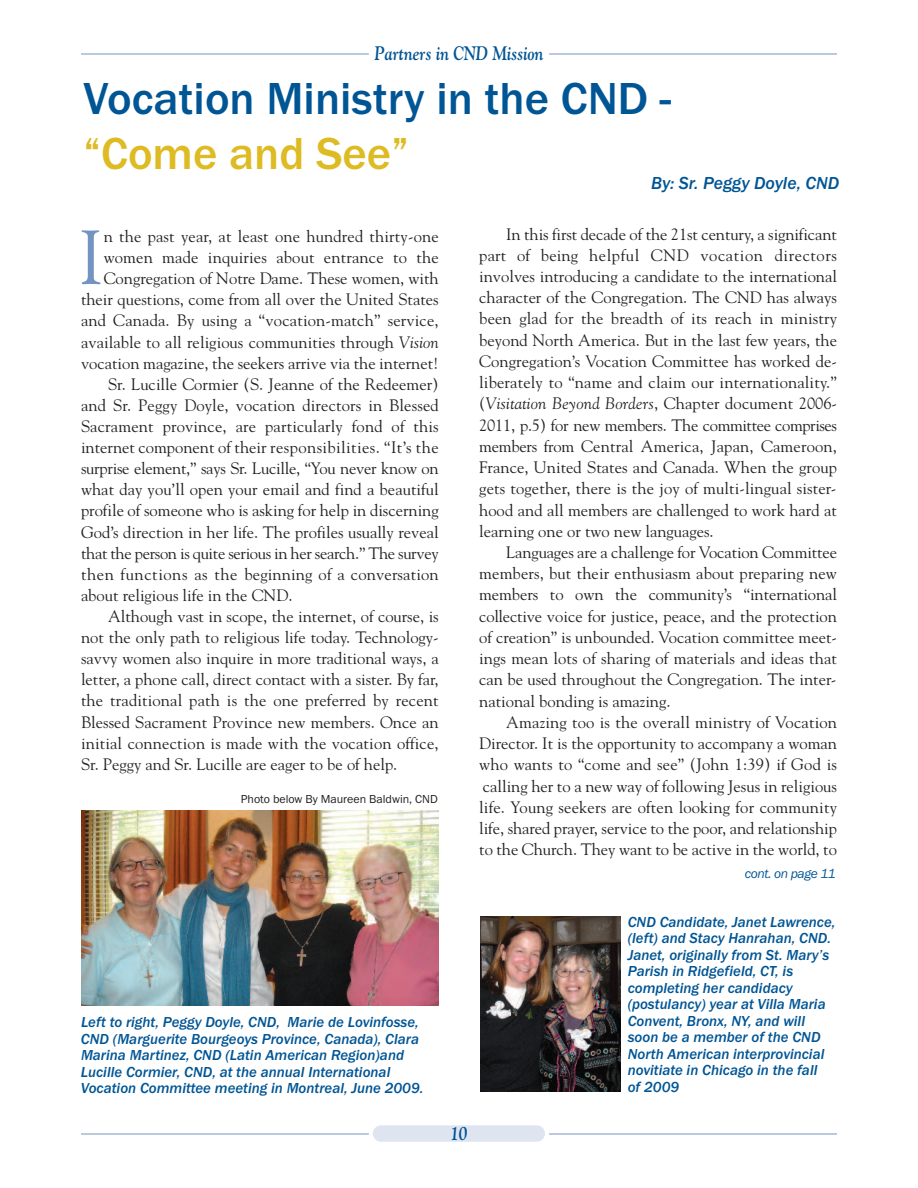
<style>
.page{position:relative;width:918px;height:1188px;background:#fff}
.page>*{position:absolute;margin:0;border:0;box-sizing:border-box;transform-origin:0 0}
.t1{font:76.05px "Goudy";color:#7393c1}
.t2{font:500 46.5px "Franklin Gothic";color:#005595}
.t3{font:500 46.5px "Franklin Gothic";color:#debb22}
.t4{font:italic 700 19.5px "Goudy";color:#005595;scale:.8 1}
.t5{font:italic 500 18px "Franklin Gothic";color:#005595}
.t6{font:16.5px/21.3px "Goudy";color:#231f20;text-align:justify}
.t7{font:16.5px "Goudy";letter-spacing:-.02em;color:#231f20}
.t8{font:italic 500 15px/16.5px "Franklin Gothic";color:#005595}
.t9{font:italic 13.5px "Franklin Gothic";letter-spacing:-.03em;color:#005595}
.t10{font:12px "Franklin Gothic";color:#231f20}
.s1{font-style:italic}
</style>
<div class="page">
<div style="left:373px;top:1125px;width:172px;height:17px;background:#dee4f0;border-radius:8px"></div>
<hr style="left:81px;top:53px;width:288px;height:2px;background:#a4b7d7">
<hr style="left:549px;top:53px;width:288px;height:2px;background:#a4b7d7">
<hr style="left:81px;top:1133px;width:288px;height:2px;background:#a4b7d7">
<hr style="left:549px;top:1133px;width:288px;height:2px;background:#a4b7d7">
<img style="left:81px;top:810px;width:358px;height:196px">
<img style="left:480px;top:916px;width:141px;height:176px">
<p class="t4" style="left:375px;top:42px;width:213px">Partners in CND Mission</p>
<h2 class="t2" style="left:84px;top:70px;width:589px">Vocation Ministry in the CND -</h2>
<h2 class="t3" style="left:84px;top:126px;width:327px">“Come and See”</h2>
<p class="t5" style="left:651px;top:172px;width:190px">By: Sr. Peggy Doyle, CND</p>
<h1 class="t1" style="left:78px;top:213px;width:27px">I</h1>
<p class="t6" style="left:104px;top:226px;width:337px">n the past year, at least one hundred thirty-one</p>
<p class="t6" style="left:104px;top:247px;width:337px">women made inquiries about entrance to the</p>
<p class="t6" style="left:104px;top:268px;width:337px">Congregation of Notre Dame. These women, with</p>
<p class="t6" style="left:81px;top:289px;width:359px">their questions, come from all over the United States</p>
<p class="t6" style="left:81px;top:310px;width:359px">and Canada. By using a “vocation-match” service,</p>
<p class="t6" style="left:81px;top:331px;width:359px">available to all religious communities through <span class="s1">Vision</span></p>
<p class="t6" style="left:81px;top:352px;width:359px">vocation magazine, the seekers arrive via the internet!</p>
<p class="t6" style="left:108px;top:373px;width:332px">Sr. Lucille Cormier (S. Jeanne of the Redeemer)</p>
<p class="t6" style="left:81px;top:395px;width:359px">and Sr. Peggy Doyle, vocation directors in Blessed</p>
<p class="t6" style="left:81px;top:416px;width:359px">Sacrament province, are particularly fond of this</p>
<p class="t6" style="left:81px;top:437px;width:359px">internet component of their responsibilities. “It’s the</p>
<p class="t6" style="left:81px;top:458px;width:359px">surprise element,” says Sr. Lucille, “You never know on</p>
<p class="t6" style="left:81px;top:479px;width:359px">what day you’ll open your email and find a beautiful</p>
<p class="t6" style="left:81px;top:500px;width:359px">profile of someone who is asking for help in discerning</p>
<p class="t6" style="left:81px;top:521px;width:359px">God’s direction in her life. The profiles usually reveal</p>
<p class="t7" style="left:81px;top:543px;width:359px">that the person is quite serious in her search.” The survey</p>
<p class="t6" style="left:81px;top:563px;width:359px">then functions as the beginning of a conversation</p>
<p class="t6" style="left:81px;top:585px;width:213px">about religious life in the CND.</p>
<p class="t6" style="left:108px;top:606px;width:332px">Although vast in scope, the internet, of course, is</p>
<p class="t6" style="left:81px;top:627px;width:359px">not the only path to religious life today. Technology-</p>
<p class="t6" style="left:81px;top:648px;width:359px">savvy women also inquire in more traditional ways, a</p>
<p class="t6" style="left:81px;top:669px;width:359px">letter, a phone call, direct contact with a sister. By far,</p>
<p class="t6" style="left:81px;top:690px;width:359px">the traditional path is the one preferred by recent</p>
<p class="t6" style="left:81px;top:711px;width:359px">Blessed Sacrament Province new members. Once an</p>
<p class="t6" style="left:81px;top:732px;width:359px">initial connection is made with the vocation office,</p>
<p class="t6" style="left:81px;top:753px;width:318px">Sr. Peggy and Sr. Lucille are eager to be of help.</p>
<p class="t10" style="left:241px;top:792px;width:198px">Photo below By Maureen Baldwin, CND</p>
<p class="t6" style="left:479px;top:223px;width:359px;text-indent:27px">In this first decade of the 21st century, a significant part of being helpful CND vocation directors involves introducing a candidate to the international character of the Congregation. The CND has always been glad for the breadth of its reach in ministry beyond North America. But in the last few years, the Congregation’s Vocation Committee has worked de&shy;liberately to “name and claim our internationality.” (<span class="s1">Visitation Beyond Borders</span>, Chapter document 2006- 2011, p.5) for new members. The committee comprises members from Central America, Japan, Cameroon, France, United States and Canada. When the group gets together, there is the joy of multi-lingual sister&shy;hood and all members are challenged to work hard at learning one or two new languages.</p>
<p class="t6" style="left:479px;top:542px;width:359px;text-indent:27px">Languages are a challenge for Vocation Committee members, but their enthusiasm about preparing new members to own the community’s “international collective voice for justice, peace, and the protection of creation” is unbounded. Vocation committee meet&shy;ings mean lots of sharing of materials and ideas that can be used throughout the Congregation. The inter&shy;national bonding is amazing.</p>
<p class="t6" style="left:479px;top:712px;width:359px;text-indent:27px">Amazing too is the overall ministry of Vocation Director. It is the opportunity to accompany a woman who wants to “come and see” (John 1:39) if God is calling her to a new way of following Jesus in religious life. Young seekers are often looking for community life, shared prayer, service to the poor, and relationship to the Church. They want to be active in the world, to</p>
<p class="t9" style="left:745px;top:866px;width:92px">cont. on page 11</p>
<p class="t8" style="left:81px;top:1014px;width:344px">Left to right, Peggy Doyle, CND, Marie de Lovinfosse, CND (Marguerite Bourgeoys Province, Canada), Clara Marina Martinez, CND (Latin American Region)and Lucille Cormier, CND, at the annual International Vocation Committee meeting in Montreal, June 2009.</p>
<p class="t4" style="left:450px;top:1122px;width:23px">10</p>
<p class="t8" style="left:628px;top:913px;width:209px">CND Candidate, Janet Lawrence, (left) and Stacy Hanrahan, CND.<br>Janet, originally from St. Mary’s<br>Parish in Ridgefield, CT, is completing her candidacy (postulancy) year at Villa Maria<br>Convent, Bronx, NY, and will soon be a member of the CND<br>North American interprovincial novitiate in Chicago in the fall<br>of 2009</p>
</div>
